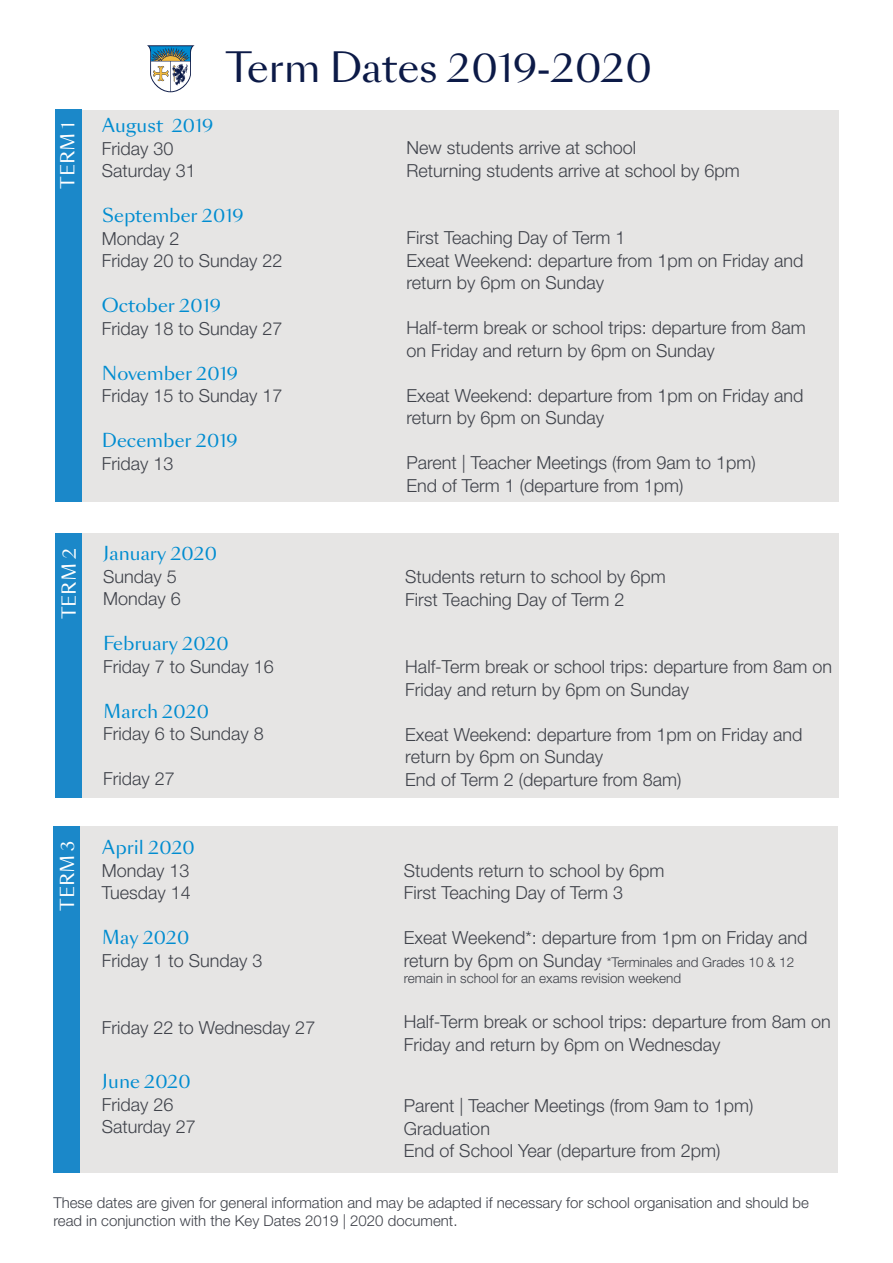
<style>
.page{position:relative;width:893px;height:1263px;background:#fff}
.page>*{position:absolute;margin:0;border:0;box-sizing:border-box;transform-origin:0 0}
.t1{font:39px "Sang Bleu Sans";color:#0c1a47}
.t2{font:300 18px/22.5px "Helvetica Neue LT Std";color:#3f424a}
.t3{font:18px "Sang Bleu Sans";color:#008cd0}
.t4{font:18px "Sang Bleu Sans";color:#fff}
.t5{font:300 15px/18px "Helvetica Neue LT Std";color:#3f424a}
.t6{font:300 13.5px "Helvetica Neue LT Std";color:#3f424a}
.s1{font-size:18px}
</style>
<div class="page">
<div style="left:82px;top:111px;width:757px;height:391px;background:#e6e5e4"></div>
<div style="left:80px;top:826px;width:757px;height:346px;background:#e6e5e4"></div>
<div style="left:82px;top:533px;width:757px;height:264px;background:#e6e5e4"></div>
<div style="left:55px;top:533px;width:27px;height:264px;background:#1b88c9"></div>
<div style="left:53px;top:826px;width:27px;height:346px;background:#1b88c9"></div>
<div style="left:55px;top:110px;width:27px;height:392px;background:#1b88c9"></div>
<svg style="left:147px;top:45px;width:48px;height:47px"></svg>
<p class="t1" style="left:225px;top:43px;width:428px">Term Dates 2019-2020</p>
<p class="t4" style="left:56px;top:189px;width:69px;rotate:-90deg">TERM 1</p>
<p class="t3" style="left:102px;top:114px;width:113px">August 2019</p>
<p class="t2" style="left:102px;top:137px;width:73px">Friday 30</p>
<p class="t2" style="left:102px;top:159px;width:96px">Saturday 31</p>
<p class="t3" style="left:102px;top:204px;width:143px">September 2019</p>
<p class="t2" style="left:102px;top:227px;width:79px">Monday 2</p>
<p class="t2" style="left:102px;top:249px;width:182px">Friday 20 to Sunday 22</p>
<p class="t3" style="left:102px;top:294px;width:120px">October 2019</p>
<p class="t2" style="left:102px;top:317px;width:182px">Friday 18 to Sunday 27</p>
<p class="t3" style="left:102px;top:361px;width:137px">November 2019</p>
<p class="t2" style="left:102px;top:384px;width:182px">Friday 15 to Sunday 17</p>
<p class="t3" style="left:102px;top:429px;width:137px">December 2019</p>
<p class="t2" style="left:102px;top:452px;width:73px">Friday 13</p>
<p class="t4" style="left:58px;top:619px;width:73px;rotate:-90deg">TERM 2</p>
<p class="t3" style="left:103px;top:542px;width:115px">January 2020</p>
<p class="t2" style="left:103px;top:565px;width:75px">Sunday 5</p>
<p class="t2" style="left:103px;top:587px;width:79px">Monday 6</p>
<p class="t3" style="left:103px;top:632px;width:127px">February 2020</p>
<p class="t2" style="left:103px;top:655px;width:172px">Friday 7 to Sunday 16</p>
<p class="t3" style="left:103px;top:700px;width:107px">March 2020</p>
<p class="t2" style="left:103px;top:722px;width:162px">Friday 6 to Sunday 8</p>
<p class="t2" style="left:103px;top:767px;width:73px">Friday 27</p>
<p class="t2" style="left:406px;top:136px;width:231px">New students arrive at school</p>
<p class="t2" style="left:406px;top:159px;width:335px">Returning students arrive at school by 6pm</p>
<p class="t2" style="left:406px;top:226px;width:221px">First Teaching Day of Term 1</p>
<p class="t2" style="left:406px;top:249px;width:399px">Exeat Weekend: departure from 1pm on Friday and return by 6pm on Sunday</p>
<p class="t2" style="left:406px;top:316px;width:401px">Half-term break or school trips: departure from 8am on Friday and return by 6pm on Sunday</p>
<p class="t2" style="left:406px;top:384px;width:399px">Exeat Weekend: departure from 1pm on Friday and return by 6pm on Sunday</p>
<p class="t2" style="left:406px;top:451px;width:351px">Parent | Teacher Meetings (from 9am to 1pm)</p>
<p class="t2" style="left:406px;top:474px;width:279px">End of Term 1 (departure from 1pm)</p>
<p class="t2" style="left:405px;top:565px;width:262px">Students return to school by 6pm</p>
<p class="t2" style="left:405px;top:588px;width:221px">First Teaching Day of Term 2</p>
<p class="t2" style="left:405px;top:655px;width:428px">Half-Term break or school trips: departure from 8am on<br>Friday and return by 6pm on Sunday</p>
<p class="t2" style="left:405px;top:723px;width:399px">Exeat Weekend: departure from 1pm on Friday and return by 6pm on Sunday</p>
<p class="t2" style="left:405px;top:768px;width:278px">End of Term 2 (departure from 8am)</p>
<p class="t3" style="left:102px;top:836px;width:94px">April 2020</p>
<p class="t2" style="left:102px;top:859px;width:89px">Monday 13</p>
<p class="t2" style="left:102px;top:881px;width:91px">Tuesday 14</p>
<p class="t3" style="left:102px;top:926px;width:89px">May 2020</p>
<p class="t2" style="left:102px;top:949px;width:162px">Friday 1 to Sunday 3</p>
<p class="t4" style="left:56px;top:911px;width:72px;rotate:-90deg">TERM 3</p>
<p class="t2" style="left:404px;top:859px;width:262px">Students return to school by 6pm</p>
<p class="t2" style="left:404px;top:881px;width:221px">First Teaching Day of Term 3</p>
<p class="t2" style="left:404px;top:926px;width:405px">Exeat Weekend*: departure from 1pm on Friday and</p>
<p class="t6" style="left:404px;top:953px;width:392px"><span class="s1">return by 6pm on Sunday</span> *Terminales and Grades 10 &amp; 12</p>
<p class="t6" style="left:404px;top:970px;width:279px">remain in school for an exams revision weekend</p>
<p class="t2" style="left:404px;top:1010px;width:428px">Half-Term break or school trips: departure from 8am on<br>Friday and return by 6pm on Wednesday</p>
<p class="t2" style="left:102px;top:1016px;width:215px">Friday 22 to Wednesday 27</p>
<p class="t3" style="left:102px;top:1070px;width:90px">June 2020</p>
<p class="t2" style="left:102px;top:1093px;width:96px">Friday 26<br>Saturday 27</p>
<p class="t2" style="left:404px;top:1094px;width:351px">Parent | Teacher Meetings (from 9am to 1pm)<br>Graduation<br>End of School Year (departure from 2pm)</p>
<p class="t5" style="left:53px;top:1194px;width:757px">These dates are given for general information and may be adapted if necessary for school organisation and should be read in conjunction with the Key Dates 2019 | 2020 document.</p>
</div>
